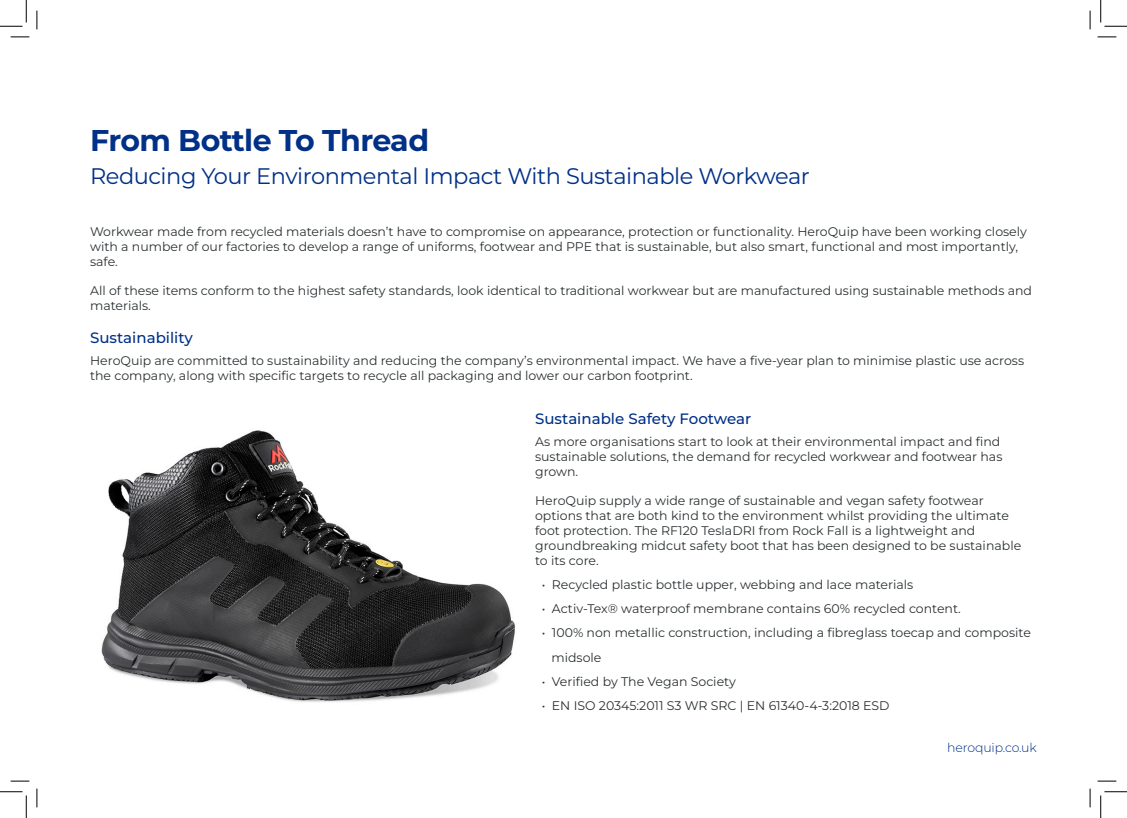
<style>
.page{position:relative;width:1127px;height:818px;background:#fff}
.page>*{position:absolute;margin:0;border:0;box-sizing:border-box;transform-origin:0 0}
.t1{font:700 30px "Montserrat";letter-spacing:-.02em;color:#003087}
.t2{font:22.5px "Montserrat";letter-spacing:-.02em;color:#003087}
.body{font:500 15px "Montserrat";color:#003087}
.body-2{font:12.5px/15px "Montserrat";color:#2c3133}
.t3{font:300 12.5px "Montserrat";letter-spacing:-.01em;color:#003087}
</style>
<div class="page">
<img style="left:101px;top:430px;width:414px;height:272px">
<svg style="left:11px;top:36px;width:18px;height:2px"></svg>
<svg style="left:1097px;top:36px;width:18px;height:2px"></svg>
<svg style="left:11px;top:780px;width:18px;height:2px"></svg>
<svg style="left:1097px;top:780px;width:18px;height:2px"></svg>
<svg style="left:36px;top:11px;width:2px;height:18px"></svg>
<svg style="left:36px;top:788px;width:2px;height:19px"></svg>
<svg style="left:1089px;top:11px;width:1px;height:18px"></svg>
<svg style="left:1089px;top:788px;width:1px;height:19px"></svg>
<svg style="left:0;top:0;width:27px;height:27px"></svg>
<svg style="left:0;top:791px;width:27px;height:27px"></svg>
<svg style="left:1100px;top:0;width:26px;height:27px"></svg>
<svg style="left:1100px;top:791px;width:26px;height:27px"></svg>
<p class="t1" style="left:90px;top:120px;width:340px">From Bottle To Thread</p>
<p class="t2" style="left:90px;top:161px;width:721px">Reducing Your Environmental Impact With Sustainable Workwear</p>
<p class="body-2" style="left:90px;top:224px;width:938px">Workwear made from recycled materials doesn’t have to compromise on appearance, protection or functionality. HeroQuip have been working closely with a number of our factories to develop a range of uniforms, footwear and PPE that is sustainable, but also smart, functional and most importantly, safe.</p>
<p class="body-2" style="left:90px;top:283px;width:943px">All of these items conform to the highest safety standards, look identical to traditional workwear but are manufactured using sustainable methods and materials.</p>
<p class="body" style="left:90px;top:327px;width:104px">Sustainability</p>
<p class="body-2" style="left:90px;top:352px;width:935px">HeroQuip are committed to sustainability and reducing the company’s environmental impact. We have a five-year plan to minimise plastic use across the company, along with specific targets to recycle all packaging and lower our carbon footprint.</p>
<p class="body" style="left:535px;top:408px;width:217px">Sustainable Safety Footwear</p>
<p class="body-2" style="left:535px;top:433px;width:468px">As more organisations start to look at their environmental impact and find sustainable solutions, the demand for recycled workwear and footwear has grown.</p>
<p class="body-2" style="left:535px;top:492px;width:487px">HeroQuip supply a wide range of sustainable and vegan safety footwear options that are both kind to the environment whilst providing the ultimate foot protection. The RF120 TeslaDRI from Rock Fall is a lightweight and groundbreaking midcut safety boot that has been designed to be sustainable to its core.</p>
<p class="body-2" style="left:541px;top:577px;width:373px">• Recycled plastic bottle upper, webbing and lace materials</p>
<p class="body-2" style="left:541px;top:601px;width:420px">• Activ-Tex® waterproof membrane contains 60% recycled content.</p>
<p class="body-2" style="left:541px;top:625px;width:490px">• 100% non metallic construction, including a fibreglass toecap and composite</p>
<p class="body-2" style="left:551px;top:649px;width:51px">midsole</p>
<p class="body-2" style="left:541px;top:673px;width:196px">• Verified by The Vegan Society</p>
<p class="body-2" style="left:541px;top:697px;width:349px">• EN ISO 20345:2011 S3 WR SRC | EN 61340-4-3:2018 ESD</p>
<p class="t3" style="left:946px;top:739px;width:91px">heroquip.co.uk</p>
</div>
